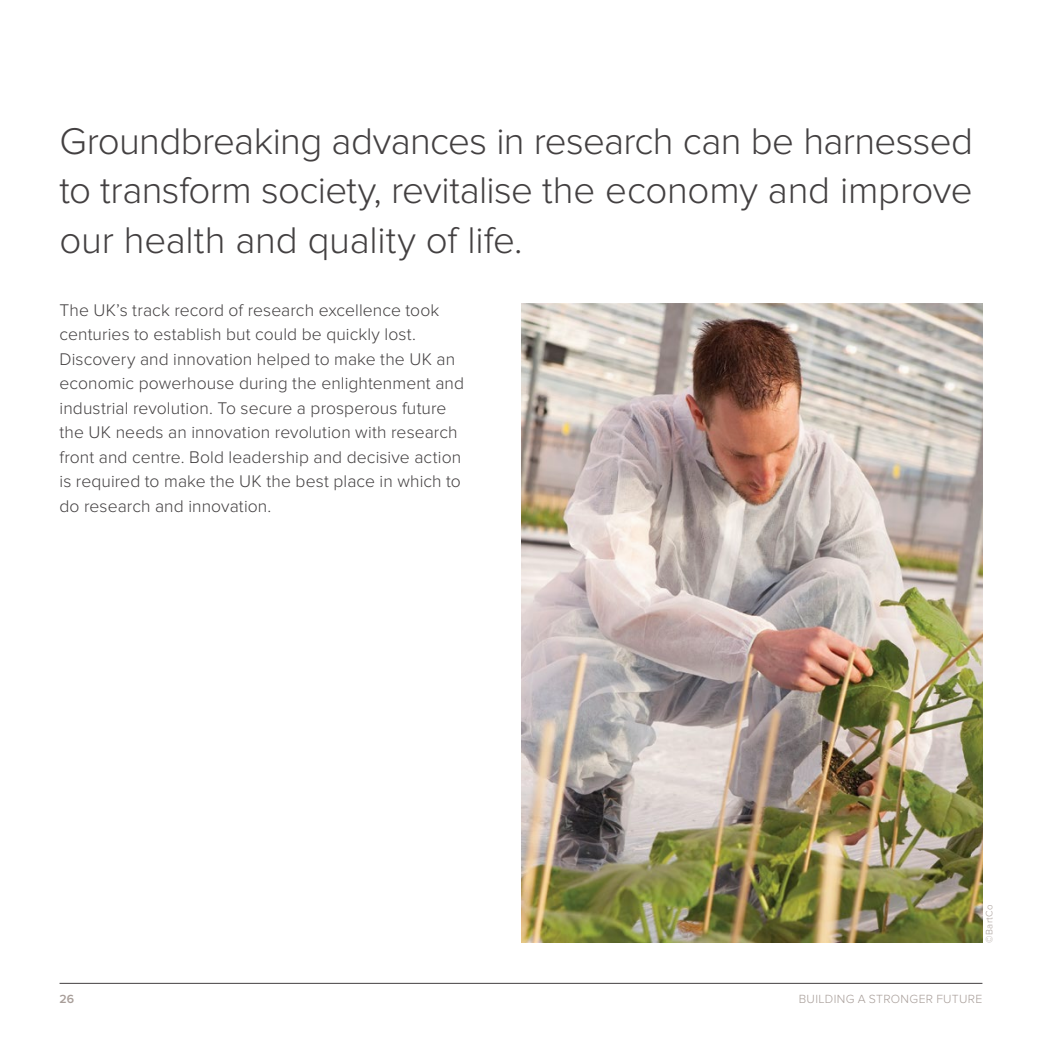
<style>
.page{position:relative;width:1042px;height:1042px;background:#fff}
.page>*{position:absolute;margin:0;border:0;box-sizing:border-box;transform-origin:0 0}
.t1{font:300 38.5px/49px "Proxima Nova";letter-spacing:-.01em;color:#434041;text-align:justify}
.t2{font:300 17.5px/24.5px "Proxima Nova";letter-spacing:.005em;color:#434041}
.t3{font:300 12.25px "Proxima Nova";letter-spacing:.03em;color:#a89e99}
.t4{font:600 12.25px "Proxima Nova";color:#a89e99}
.t5{font:300 9.62px "Proxima Nova";letter-spacing:.03em;color:#a89e99}
</style>
<div class="page">
<hr style="left:60px;top:983px;width:922px;height:1px;background:#434041">
<img style="left:521px;top:304px;width:461px;height:639px">
<h1 class="t1" style="left:60px;top:118px;width:915px">Groundbreaking advances in research can be harnessed to transform society, revitalise the economy and improve our health and quality of life.</h1>
<p class="t2" style="left:60px;top:298px;width:406px">The UK’s track record of research excellence took centuries to establish but could be quickly lost.<br>Discovery and innovation helped to make the UK an economic powerhouse during the enlightenment and industrial revolution. To secure a prosperous future the UK needs an innovation revolution with research front and centre. Bold leadership and decisive action is required to make the UK the best place in which to do research and innovation.</p>
<p class="t5" style="left:984px;top:943px;width:40px;rotate:-90deg">©BartCo</p>
<p class="t4" style="left:60px;top:992px;width:16px">26</p>
<p class="t3" style="left:799px;top:992px;width:185px">BUILDING A STRONGER FUTURE</p>
</div>
